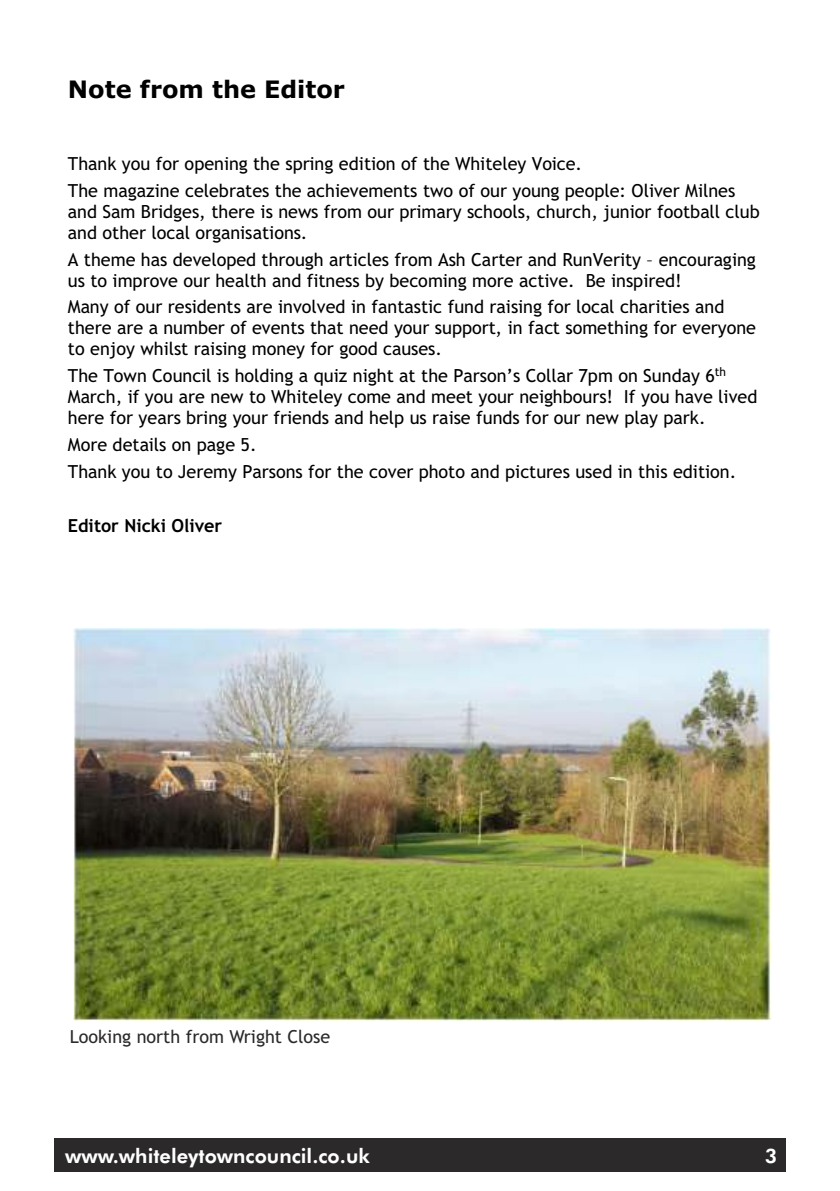
<style>
.page{position:relative;width:840px;height:1191px;background:#fff}
.page>*{position:absolute;margin:0;border:0;box-sizing:border-box;transform-origin:0 0}
.t1{font:700 24px "Verdana";color:#000}
.t2{font:800 20px "Futura BT";color:#fff}
.t3{font:18px/21px "Trebuchet MS";color:#000}
.t4{font:18px "Trebuchet MS";color:#2b2929}
.t5{font:700 18px "Trebuchet MS";color:#000}
</style>
<div class="page">
<div style="left:54px;top:1138px;width:731px;height:34px;background:#2b2929"></div>
<img style="left:73px;top:628px;width:696px;height:392px">
<h1 class="t1" style="left:68px;top:80px;width:278px">Note from the Editor</h1>
<p class="t3" style="left:68px;top:152px;width:668px;line-height:27px">Thank you for opening the spring edition of the Whiteley Voice.<br>The magazine celebrates the achievements two of our young people: Oliver Milnes</p>
<p class="t3" style="left:68px;top:202px;width:693px">and Sam Bridges, there is news from our primary schools, church, junior football club and other local organisations.</p>
<p class="t3" style="left:68px;top:250px;width:689px">A theme has developed through articles from Ash Carter and RunVerity – encouraging us to improve our health and fitness by becoming more active. Be inspired!</p>
<p class="t3" style="left:68px;top:298px;width:689px">Many of our residents are involved in fantastic fund raising for local charities and there are a number of events that need your support, in fact something for everyone to enjoy whilst raising money for good causes.</p>
<p class="t3" style="left:68px;top:367px;width:690px">The Town Council is holding a quiz night at the Parson’s Collar 7pm on Sunday 6<sup>th<br></sup>March, if you are new to Whiteley come and meet your neighbours! If you have lived here for years bring your friends and help us raise funds for our new play park.</p>
<p class="t3" style="left:68px;top:433px;width:669px;line-height:27px">More details on page 5.<br>Thank you to Jeremy Parsons for the cover photo and pictures used in this edition.</p>
<p class="t5" style="left:68px;top:518px;width:156px">Editor Nicki Oliver</p>
<p class="t4" style="left:70px;top:1030px;width:262px">Looking north from Wright Close</p>
<p class="t2" style="left:65px;top:1148px;width:306px">www.whiteleytowncouncil.co.uk</p>
<p class="t2" style="left:764px;top:1148px;width:14px">3</p>
</div>
